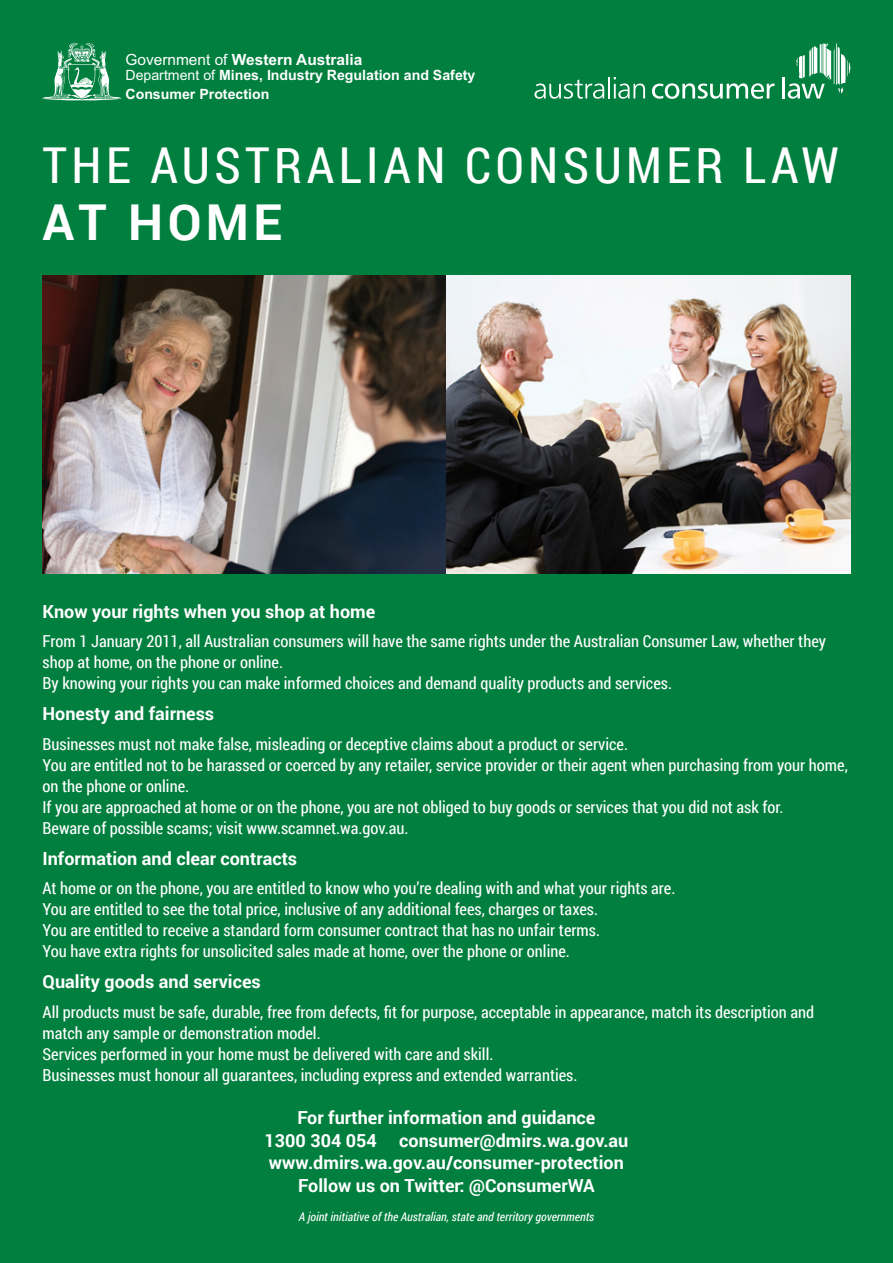
<style>
.page{position:relative;width:893px;height:1263px;background:#007f3e}
.page>*{position:absolute;margin:0;border:0;box-sizing:border-box;transform-origin:0 0}
.t1{font:49.5px/57px "Roboto Condensed";letter-spacing:.09em;color:#fff}
.Headings{font:700 18px/22.5px "Roboto";color:#fff;text-align:center}
.Text{font:16.5px/21px "Roboto Condensed";color:#fff}
.t2{font:700 15.45px "Arial";color:#fff}
.t3{font:700 14.1px/19px "Arial";color:#fff}
.t4{font:italic 12px "Roboto Condensed";color:#fff}
.s1{font-weight:400}
.s2{font-family:"Roboto";font-weight:700}
</style>
<div class="page">
<svg style="left:43px;top:43px;width:78px;height:57px"></svg>
<svg style="left:534px;top:79px;width:70px;height:20px"></svg>
<hr style="left:608px;top:77px;width:2px;height:21px;background:#fff">
<svg style="left:614px;top:77px;width:31px;height:22px"></svg>
<svg style="left:652px;top:83px;width:123px;height:16px"></svg>
<hr style="left:782px;top:77px;width:3px;height:21px;background:#fff">
<svg style="left:788px;top:43px;width:62px;height:56px"></svg>
<img style="left:43px;top:275px;width:807px;height:298px">
<p class="t2" style="left:125px;top:49px;width:238px"><span class="s1">Government of</span> Western Australia</p>
<p class="t3" style="left:125px;top:66px;width:351px"><span class="s1">Department of</span> Mines, Industry Regulation and Safety<br>Consumer Protection</p>
<p class="t1" style="left:43px;top:136px;width:798px">THE AUSTRALIAN CONSUMER LAW<br><span class="s2">AT HOME</span></p>
<p class="Headings" style="left:43px;top:599px;width:334px">Know your rights when you shop at home</p>
<p class="Text" style="left:43px;top:630px;width:785px">From 1 January 2011, all Australian consumers will have the same rights under the Australian Consumer Law, whether they shop at home, on the phone or online.</p>
<p class="Text" style="left:43px;top:672px;width:631px">By knowing your rights you can make informed choices and demand quality products and services.</p>
<p class="Headings" style="left:43px;top:702px;width:173px">Honesty and fairness</p>
<p class="Text" style="left:43px;top:733px;width:587px">Businesses must not make false, misleading or deceptive claims about a product or service.</p>
<p class="Text" style="left:43px;top:754px;width:807px">You are entitled not to be harassed or coerced by any retailer, service provider or their agent when purchasing from your home, on the phone or online.</p>
<p class="Text" style="left:43px;top:796px;width:742px">If you are approached at home or on the phone, you are not obliged to buy goods or services that you did not ask for.</p>
<p class="Text" style="left:43px;top:817px;width:367px">Beware of possible scams; visit www.scamnet.wa.gov.au.</p>
<p class="Headings" style="left:43px;top:846px;width:256px">Information and clear contracts</p>
<p class="Text" style="left:43px;top:877px;width:634px">At home or on the phone, you are entitled to know who you’re dealing with and what your rights are.</p>
<p class="Text" style="left:43px;top:898px;width:557px">You are entitled to see the total price, inclusive of any additional fees, charges or taxes.</p>
<p class="Text" style="left:43px;top:919px;width:559px">You are entitled to receive a standard form consumer contract that has no unfair terms.</p>
<p class="Text" style="left:43px;top:940px;width:529px">You have extra rights for unsolicited sales made at home, over the phone or online.</p>
<p class="Headings" style="left:43px;top:970px;width:220px">Quality goods and services</p>
<p class="Text" style="left:43px;top:1001px;width:773px">All products must be safe, durable, free from defects, fit for purpose, acceptable in appearance, match its description and match any sample or demonstration model.</p>
<p class="Text" style="left:43px;top:1043px;width:452px">Services performed in your home must be delivered with care and skill.</p>
<p class="Text" style="left:43px;top:1064px;width:536px">Businesses must honour all guarantees, including express and extended warranties.</p>
<p class="Headings" style="left:265px;top:1106px;width:365px">For further information and guidance<br>1300 304 054 consumer@dmirs.wa.gov.au www.dmirs.wa.gov.au/consumer-protection Follow us on Twitter: @ConsumerWA</p>
<p class="t4" style="left:299px;top:1209px;width:297px">A joint initiative of the Australian, state and territory governments</p>
</div>
